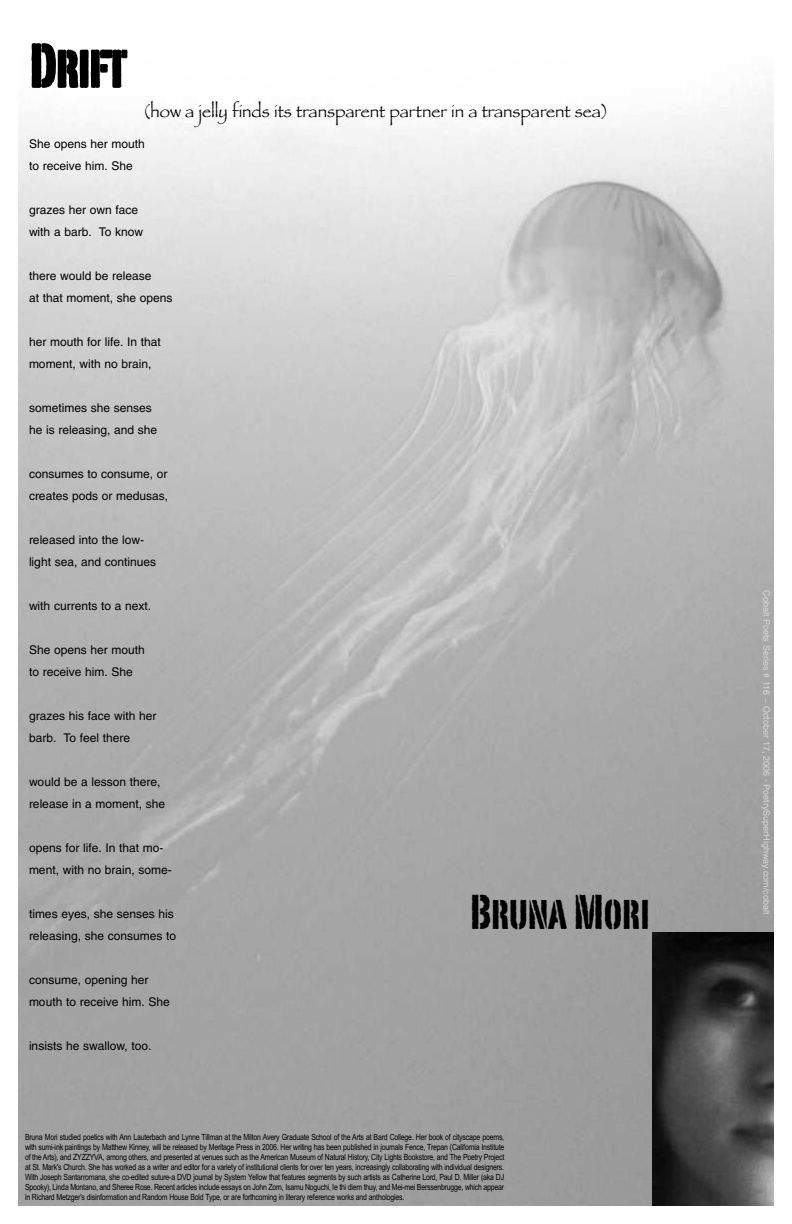
<style>
.page{position:relative;width:792px;height:1224px;background:#fff}
.page>*{position:absolute;margin:0;border:0;box-sizing:border-box;transform-origin:0 0}
.t1{font:60px "Portago ITCTT";letter-spacing:-.01em;color:#000}
.t2{font:48px "Portago ITCTT";color:#000}
.t3{font:17px "Papyrus";color:#000}
.t4{font:12px/22px "Helvetica";color:#000}
.t5{font:9px "Helvetica";color:#d9d9d9}
.t6{font:8.5px/10px "Arial Narrow";letter-spacing:-.025em;color:#000;text-align:justify}
</style>
<div class="page">
<img style="left:18px;top:83px;width:756px;height:1123px">
<img style="left:652px;top:933px;width:122px;height:273px">
<h1 class="t1" style="left:30px;top:28px;width:98px">Drift</h1>
<h3 class="t3" style="left:143px;top:101px;width:467px">(how a jelly finds its transparent partner in a transparent sea)</h3>
<h3 class="t4" style="left:29px;top:134px;width:117px">She opens her mouth to receive him. She</h3>
<h3 class="t4" style="left:29px;top:200px;width:116px">grazes her own face with a barb. To know</h3>
<h3 class="t4" style="left:29px;top:266px;width:145px">there would be release<br>at that moment, she opens</h3>
<h3 class="t4" style="left:29px;top:332px;width:133px">her mouth for life. In that moment, with no brain,</h3>
<h3 class="t4" style="left:29px;top:398px;width:130px">sometimes she senses he is releasing, and she</h3>
<h3 class="t4" style="left:29px;top:464px;width:141px">consumes to consume, or creates pods or medusas,</h3>
<h3 class="t4" style="left:29px;top:530px;width:129px">released into the low&shy;light sea, and continues</h3>
<h3 class="t4" style="left:29px;top:596px;width:124px">with currents to a next.</h3>
<h3 class="t4" style="left:29px;top:640px;width:117px">She opens her mouth to receive him. She</h3>
<h3 class="t4" style="left:29px;top:706px;width:129px">grazes his face with her barb. To feel there</h3>
<h3 class="t4" style="left:29px;top:772px;width:138px">would be a lesson there, release in a moment, she</h3>
<h3 class="t4" style="left:29px;top:838px;width:144px">opens for life. In that mo&shy;ment, with no brain, some-</h3>
<h3 class="t4" style="left:29px;top:904px;width:149px">times eyes, she senses his releasing, she consumes to</h3>
<h3 class="t4" style="left:29px;top:970px;width:142px">consume, opening her mouth to receive him. She</h3>
<h3 class="t4" style="left:29px;top:1036px;width:124px">insists he swallow, too.</h3>
<h2 class="t2" style="left:470px;top:882px;width:181px">Bruna Mori</h2>
<p class="t6" style="left:25px;top:1132px;width:481px">Bruna Mori studied poetics with Ann Lauterbach and Lynne Tillman at the Milton Avery Graduate School of the Arts at Bard College. Her book of cityscape poems, with sumi-ink paintings by Matthew Kinney, will be released by Meritage Press in 2006. Her writing has been published in journals Fence, Trepan (California Institute of the Arts), and ZYZZYVA, among others, and presented at venues such as the American Museum of Natural History, City Lights Bookstore, and The Poetry Project at St. Mark's Church. She has worked as a writer and editor for a variety of institutional clients for over ten years, increasingly collaborating with individual designers.<br>With Joseph Santarromana, she co-edited suture-a DVD journal by System Yellow that features segments by such artists as Catherine Lord, Paul D. Miller (aka DJ Spooky), Linda Montano, and Sheree Rose. Recent articles include essays on John Zorn, Isamu Noguchi, le thi diem thuy, and Mei-mei Berssenbrugge, which appear in Richard Metzger's disinformation and Random House Bold Type, or are forthcoming in literary reference works and anthologies.</p>
<p class="t5" style="left:770px;top:590px;width:325px;rotate:90deg">Cobalt Poets Series # 116 ~ October 17, 2006 - PoetrySuperHighway.com/cobalt</p>
</div>
